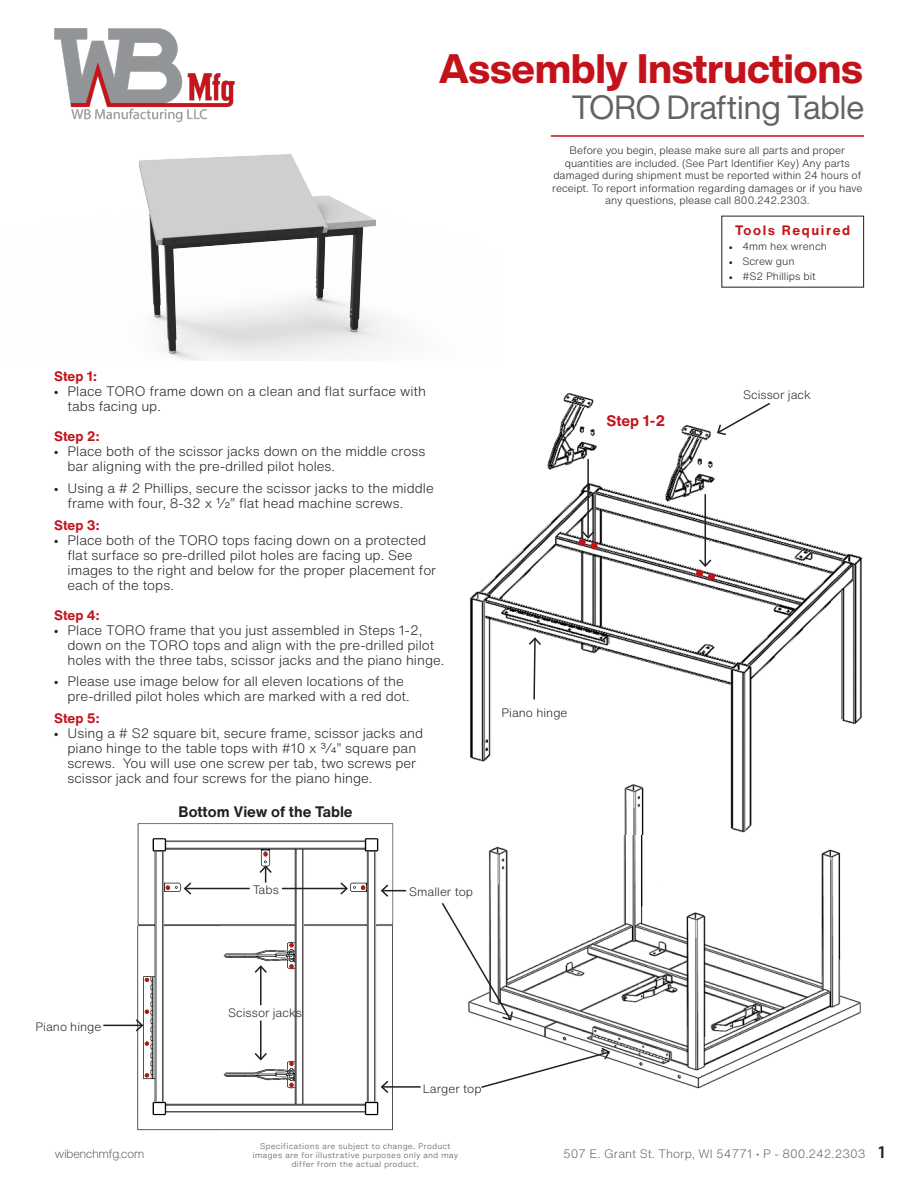
<style>
.page{position:relative;width:918px;height:1188px;background:#fff}
.page>*{position:absolute;margin:0;border:0;box-sizing:border-box;transform-origin:0 0}
.t1{font:800 40.5px "Helvetica Now Display";color:#c4121a}
.t2{font:33px "Helvetica Now Display";color:#636366}
.t3{font:600 18px "Myriad Pro";color:#231f20}
.Head{font:700 15px "Helvetica Now Text";color:#231f20}
.t4{font:700 15px "Helvetica Now Text";color:#c4121a}
.t5{font:300 13.5px/15px "Helvetica Now Text";color:#231f20}
.Head-2{font:700 13.5px "Helvetica Now Text";color:#c4121a}
.Head-3{font:700 13.5px "Helvetica Now Text";letter-spacing:.12em;color:#c4121a}
.Head-4{font:300 12px "Helvetica Now Text";color:#231f20}
.t6{font:300 12px "Helvetica Now Text";color:#636366}
.t7{font:300 12px "Helvetica Now Display";color:#636366}
.t8{font:300 10.5px/12.6px "Helvetica Now Text";color:#231f20;text-align:center}
.t9{font:300 7.5px/9px "Helvetica Now Micro";color:#636366;text-align:center}
.s1{font-family:"Myriad Pro";font-weight:600}
.s2{font-family:"Minion Pro";font-weight:400}
</style>
<div class="page">
<img style="left:54px;top:28px;width:124px;height:32px">
<img style="left:489px;top:835px;width:372px;height:254px">
<img style="left:137px;top:823px;width:257px;height:308px">
<img style="left:63px;top:60px;width:328px;height:301px">
<img style="left:470px;top:393px;width:393px;height:440px">
<svg style="left:716px;top:401px;width:56px;height:35px"></svg>
<div style="left:696px;top:570px;width:7px;height:7px;background:#c4121a;border-radius:50%"></div>
<div style="left:579px;top:539px;width:7px;height:7px;background:#c4121a;border-radius:50%"></div>
<div style="left:708px;top:573px;width:7px;height:7px;background:#c4121a;border-radius:50%"></div>
<div style="left:591px;top:542px;width:7px;height:7px;background:#c4121a;border-radius:50%"></div>
<hr style="left:587px;top:459px;width:2px;height:79px;background:#231f20">
<svg style="left:580px;top:530px;width:16px;height:10px"></svg>
<hr style="left:705px;top:494px;width:1px;height:72px;background:#231f20">
<svg style="left:698px;top:558px;width:15px;height:10px"></svg>
<svg style="left:527px;top:636px;width:16px;height:65px"></svg>
<svg style="left:166px;top:886px;width:4px;height:4px"></svg>
<svg style="left:263px;top:852px;width:5px;height:5px"></svg>
<svg style="left:289px;top:943px;width:5px;height:5px"></svg>
<svg style="left:289px;top:1061px;width:5px;height:5px"></svg>
<svg style="left:145px;top:1073px;width:4px;height:4px"></svg>
<svg style="left:145px;top:1041px;width:4px;height:5px"></svg>
<svg style="left:145px;top:978px;width:4px;height:4px"></svg>
<svg style="left:289px;top:964px;width:5px;height:5px"></svg>
<svg style="left:289px;top:1083px;width:5px;height:4px"></svg>
<svg style="left:361px;top:886px;width:4px;height:4px"></svg>
<hr style="left:260px;top:1021px;width:2px;height:38px;background:#231f20">
<svg style="left:253px;top:1051px;width:15px;height:11px"></svg>
<hr style="left:260px;top:966px;width:2px;height:39px;background:#231f20">
<svg style="left:253px;top:964px;width:15px;height:10px"></svg>
<svg style="left:380px;top:883px;width:26px;height:15px"></svg>
<hr style="left:185px;top:888px;width:65px;height:1px;background:#231f20">
<svg style="left:183px;top:881px;width:10px;height:15px"></svg>
<svg style="left:258px;top:864px;width:15px;height:19px"></svg>
<hr style="left:282px;top:888px;width:65px;height:1px;background:#231f20">
<svg style="left:339px;top:881px;width:10px;height:15px"></svg>
<hr style="left:103px;top:1025px;width:39px;height:1px;background:#231f20">
<svg style="left:134px;top:1010px;width:15px;height:23px"></svg>
<hr style="left:551px;top:135px;width:313px;height:2px;background:#c4121a">
<img style="left:603px;top:778px;width:53px;height:57px">
<hr style="left:382px;top:1086px;width:39px;height:2px;background:#231f20">
<svg style="left:380px;top:1079px;width:10px;height:16px"></svg>
<svg style="left:481px;top:1046px;width:130px;height:43px"></svg>
<svg style="left:441px;top:901px;width:73px;height:121px"></svg>
<h1 class="t1" style="left:439px;top:41px;width:425px">Assembly Instructions</h1>
<p class="t2" style="left:572px;top:85px;width:294px">TORO Drafting Table</p>
<p class="t8" style="left:552px;top:144px;width:312px">Before you begin, please make sure all parts and proper quantities are included. (See Part Identifier Key) Any parts damaged during shipment must be reported within 24 hours of receipt. To report information regarding damages or if you have any questions, please call 800.242.2303.</p>
<p class="Head-2" style="left:54px;top:366px;width:44px">Step 1:</p>
<p class="t5" style="left:68px;top:383px;width:360px;text-indent:-14px"><span class="s1">•</span> Place TORO frame down on a clean and flat surface with tabs facing up.</p>
<p class="Head-2" style="left:54px;top:426px;width:47px">Step 2:</p>
<p class="t5" style="left:68px;top:443px;width:359px;text-indent:-14px"><span class="s1">•</span> Place both of the scissor jacks down on the middle cross bar aligning with the pre-drilled pilot holes.</p>
<p class="t5" style="left:68px;top:480px;width:368px;text-indent:-14px"><span class="s1">•</span> Using a # 2 Phillips, secure the scissor jacks to the middle frame with four, 8-32 x 1/2” flat head machine screws.</p>
<p class="Head-2" style="left:54px;top:515px;width:47px">Step 3:</p>
<p class="t5" style="left:68px;top:532px;width:370px;text-indent:-14px"><span class="s1">•</span> Place both of the TORO tops facing down on a protected flat surface so pre-drilled pilot holes are facing up. See images to the right and below for the proper placement for each of the tops.</p>
<p class="Head-2" style="left:54px;top:605px;width:47px">Step 4:</p>
<p class="t5" style="left:68px;top:622px;width:378px;text-indent:-14px"><span class="s1">•</span> Place TORO frame that you just assembled in Steps 1-2, down on the TORO tops and align with the pre-drilled pilot holes with the three tabs, scissor jacks and the piano hinge.</p>
<p class="t5" style="left:68px;top:674px;width:344px;text-indent:-14px"><span class="s1">•</span> Please use image below for all eleven locations of the pre-drilled pilot holes which are marked with a red dot.</p>
<p class="Head-2" style="left:54px;top:708px;width:47px">Step 5:</p>
<p class="t5" style="left:68px;top:725px;width:357px;text-indent:-14px"><span class="s1">•</span> Using a # S2 square bit, secure frame, scissor jacks and piano hinge to the table tops with #10 x 3/4” square pan screws. You will use one screw per tab, two screws per scissor jack and four screws for the piano hinge.</p>
<p class="Head" style="left:179px;top:800px;width:176px">Bottom View of the Table</p>
<p class="Head-4" style="left:253px;top:881px;width:28px">Tabs</p>
<p class="Head-4" style="left:409px;top:883px;width:65px">Smaller top</p>
<p class="Head-4" style="left:501px;top:704px;width:67px">Piano hinge</p>
<p class="t4" style="left:606px;top:409px;width:60px">Step 1-2</p>
<p class="Head-4" style="left:35px;top:1017px;width:67px">Piano hinge</p>
<p class="Head-4" style="left:228px;top:1004px;width:75px">Scissor jacks</p>
<p class="Head-4" style="left:423px;top:1079px;width:60px">Larger top</p>
<p class="Head-3" style="left:735px;top:220px;width:117px">Tools Required</p>
<p class="t8" style="left:729px;top:240px;width:100px"><span class="s2">•</span> 4mm hex wrench</p>
<p class="t8" style="left:729px;top:255px;width:67px"><span class="s2">•</span> Screw gun</p>
<p class="t8" style="left:729px;top:270px;width:88px"><span class="s2">•</span> #S2 Phillips bit</p>
<p class="Head-4" style="left:743px;top:385px;width:69px">Scissor jack</p>
<p class="t9" style="left:252px;top:1142px;width:207px">Specifications are subject to change. Product images are for illustrative purposes only and may differ from the actual product.</p>
<h3 class="t3" style="left:877px;top:1140px;width:11px">1</h3>
<p class="t7" style="left:55px;top:1146px;width:91px">wibenchmfg.com</p>
<p class="t6" style="left:563px;top:1145px;width:304px">507 E. Grant St. Thorp, WI 54771 • P - 800.242.2303</p>
</div>
